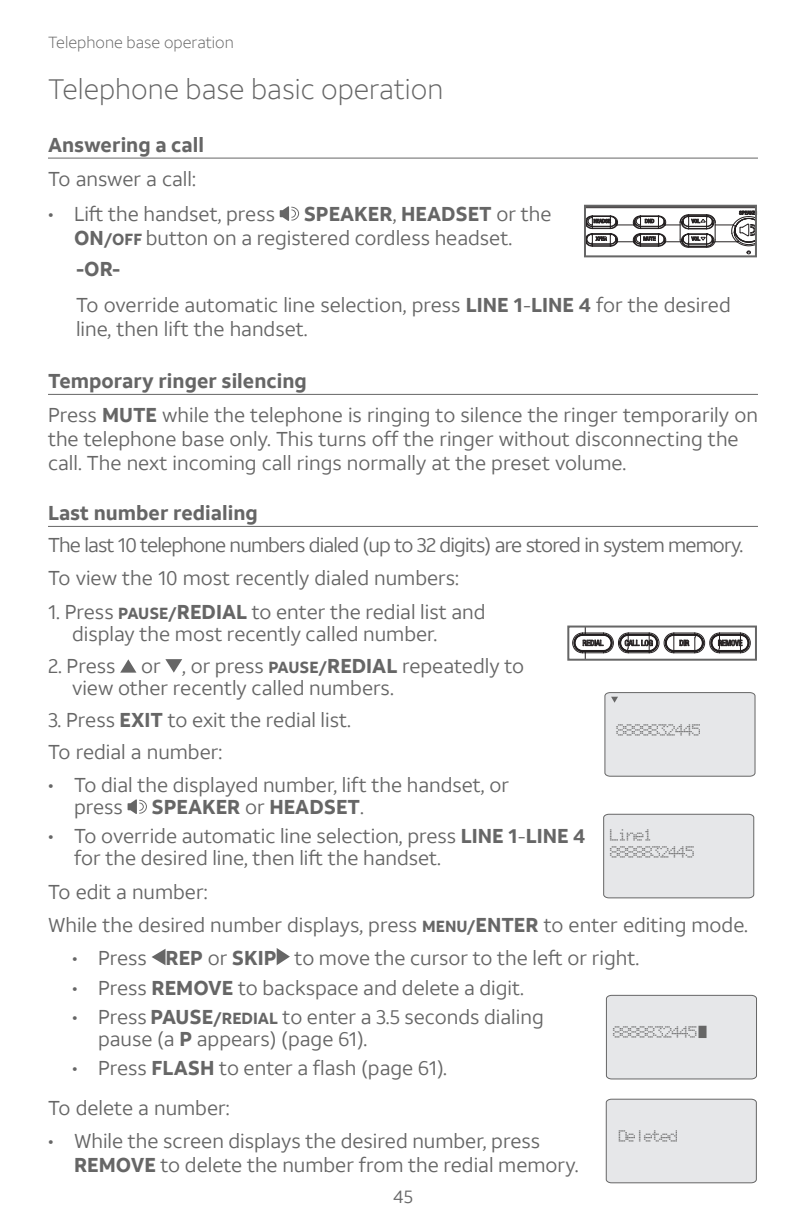
<style>
.page{position:relative;width:794px;height:1225px;background:#fff}
.page>*{position:absolute;margin:0;border:0;box-sizing:border-box;transform-origin:0 0}
.t1{font:300 28px "ATT Aleck Sans";color:#666}
.t2{font:20px/22px "ATT Aleck Sans";color:#666}
.t3{font:20px/33.4px "ATT Aleck Sans";letter-spacing:-.04em;color:#666}
.t4{font:700 20px "ATT Aleck Sans";color:#666}
.t5{font:18px "ATT Aleck Sans";color:#666}
.t6{font:300 16px "ATT Aleck Sans";color:#666}
.t7{font:12px/17.4px "Dotmat 5 x 7";letter-spacing:-.03em;color:#666}
.s1{font-weight:700}
.s2{font-weight:700;font-size:16px}
.s3{font-weight:400}
</style>
<div class="page">
<hr style="left:48px;top:526px;width:710px;height:1px;background:#666">
<svg style="left:120px;top:659px;width:16px;height:13px"></svg>
<svg style="left:165px;top:659px;width:17px;height:13px"></svg>
<svg style="left:128px;top:799px;width:19px;height:15px"></svg>
<svg style="left:152px;top:949px;width:13px;height:16px"></svg>
<svg style="left:277px;top:948px;width:13px;height:17px"></svg>
<hr style="left:48px;top:158px;width:710px;height:1px;background:#666">
<hr style="left:48px;top:394px;width:710px;height:1px;background:#666">
<svg style="left:280px;top:206px;width:19px;height:15px"></svg>
<svg style="left:604px;top:692px;width:152px;height:85px;background:#e1e2e4"></svg>
<svg style="left:587px;top:211px;width:167px;height:43px"></svg>
<div style="left:584px;top:205px;width:173px;height:52px;border:2px solid #666"></div>
<svg style="left:572px;top:628px;width:178px;height:29px"></svg>
<div style="left:567px;top:625px;width:190px;height:35px;border:2px solid #666"></div>
<div style="left:603px;top:813px;width:151px;height:85px;background:#e6e7e9"></div>
<div style="left:605px;top:994px;width:152px;height:85px;background:#e6e7e9"></div>
<svg style="left:698px;top:1025px;width:8px;height:13px"></svg>
<div style="left:605px;top:1098px;width:152px;height:85px;background:#e6e7e9"></div>
<p class="t6" style="left:48px;top:33px;width:187px">Telephone base operation</p>
<h1 class="t1" style="left:48px;top:72px;width:397px">Telephone base basic operation</h1>
<p class="t4" style="left:48px;top:132px;width:158px">Answering a call</p>
<p class="t2" style="left:48px;top:167px;width:149px">To answer a call:</p>
<p class="t2" style="left:48px;top:203px;width:229px">• Lift the handset, press</p>
<p class="t2" style="left:74px;top:202px;width:479px;line-height:24px;text-indent:230px"><span class="s1">SPEAKER</span>, <span class="s1">HEADSET</span> or the<br><span class="s1">ON</span><span class="s2">/OFF</span> button on a registered cordless headset.</p>
<p class="t2" style="left:76px;top:251px;width:656px;line-height:35.4px"><span class="s1">-OR-<br></span>To override automatic line selection, press <span class="s1">LINE 1</span>-<span class="s1">LINE 4</span> for the desired</p>
<p class="t2" style="left:76px;top:317px;width:233px">line, then lift the handset.</p>
<p class="t2" style="left:48px;top:364px;width:711px;line-height:34px"><span class="s1">Temporary ringer silencing<br></span>Press <span class="s1">MUTE</span> while the telephone is ringing to silence the ringer temporarily on</p>
<p class="t2" style="left:48px;top:427px;width:692px;line-height:24px">the telephone base only. This turns off the ringer without disconnecting the call. The next incoming call rings normally at the preset volume.</p>
<p class="t4" style="left:48px;top:500px;width:211px">Last number redialing</p>
<p class="t3" style="left:48px;top:528px;width:697px">The last 10 telephone numbers dialed (up to 32 digits) are stored in system memory.<br>To view the 10 most recently dialed numbers:</p>
<p class="t2" style="left:72px;top:600px;width:415px;text-indent:-24px">1. Press <span class="s2">PAUSE/</span><span class="s1">REDIAL</span> to enter the redial list and display the most recently called number.</p>
<p class="t2" style="left:48px;top:654px;width:69px">2. Press</p>
<p class="t2" style="left:72px;top:654px;width:454px;text-indent:69px">or , or press <span class="s2">PAUSE/</span><span class="s1">REDIAL</span> repeatedly to view other recently called numbers.</p>
<p class="t2" style="left:48px;top:703px;width:304px;line-height:32px">3. Press <span class="s1">EXIT</span> to exit the redial list.<br>To redial a number:</p>
<p class="t2" style="left:74px;top:774px;width:436px;text-indent:-26px">• To dial the displayed number, lift the handset, or press</p>
<p class="t7" style="left:616px;top:722px;width:86px">8888832445</p>
<p class="t4" style="left:151px;top:794px;width:214px">SPEAKER <span class="s3">or</span> HEADSET<span class="s3">.</span></p>
<p class="t2" style="left:74px;top:825px;width:513px;text-indent:-26px">• To override automatic line selection, press <span class="s1">LINE 1</span>-<span class="s1">LINE 4 </span>for the desired line, then lift the handset.</p>
<p class="t2" style="left:48px;top:875px;width:701px;line-height:33.4px">To edit a number:<br>While the desired number displays, press <span class="s2">MENU/</span><span class="s1">ENTER</span> to enter editing mode.</p>
<p class="t2" style="left:72px;top:947px;width:569px">• Press <span class="s1">REP</span> or <span class="s1">SKIP</span> to move the cursor to the left or right.</p>
<p class="t2" style="left:72px;top:976px;width:453px">• Press <span class="s1">REMOVE</span> to backspace and delete a digit.</p>
<p class="t2" style="left:98px;top:1005px;width:447px;text-indent:-26px">• Press <span class="s1">PAUSE</span><span class="s2">/REDIAL</span> to enter a 3.5 seconds dialing pause (a <span class="s1">P</span> appears) (page 61).</p>
<p class="t2" style="left:48px;top:1048px;width:400px;line-height:40px;text-indent:24px">• Press <span class="s1">FLASH</span> to enter a flash (page 61).<br>To delete a number:</p>
<p class="t2" style="left:74px;top:1129px;width:506px;line-height:24px;text-indent:-26px">• While the screen displays the desired number, press<br><span class="s1">REMOVE</span> to delete the number from the redial memory.</p>
<p class="t7" style="left:610px;top:826px;width:86px">Line1<br>8888832445</p>
<p class="t7" style="left:613px;top:1023px;width:86px">8888832445</p>
<p class="t7" style="left:618px;top:1127px;width:61px">Deleted</p>
<p class="t5" style="left:393px;top:1186px;width:21px">45</p>
</div>
